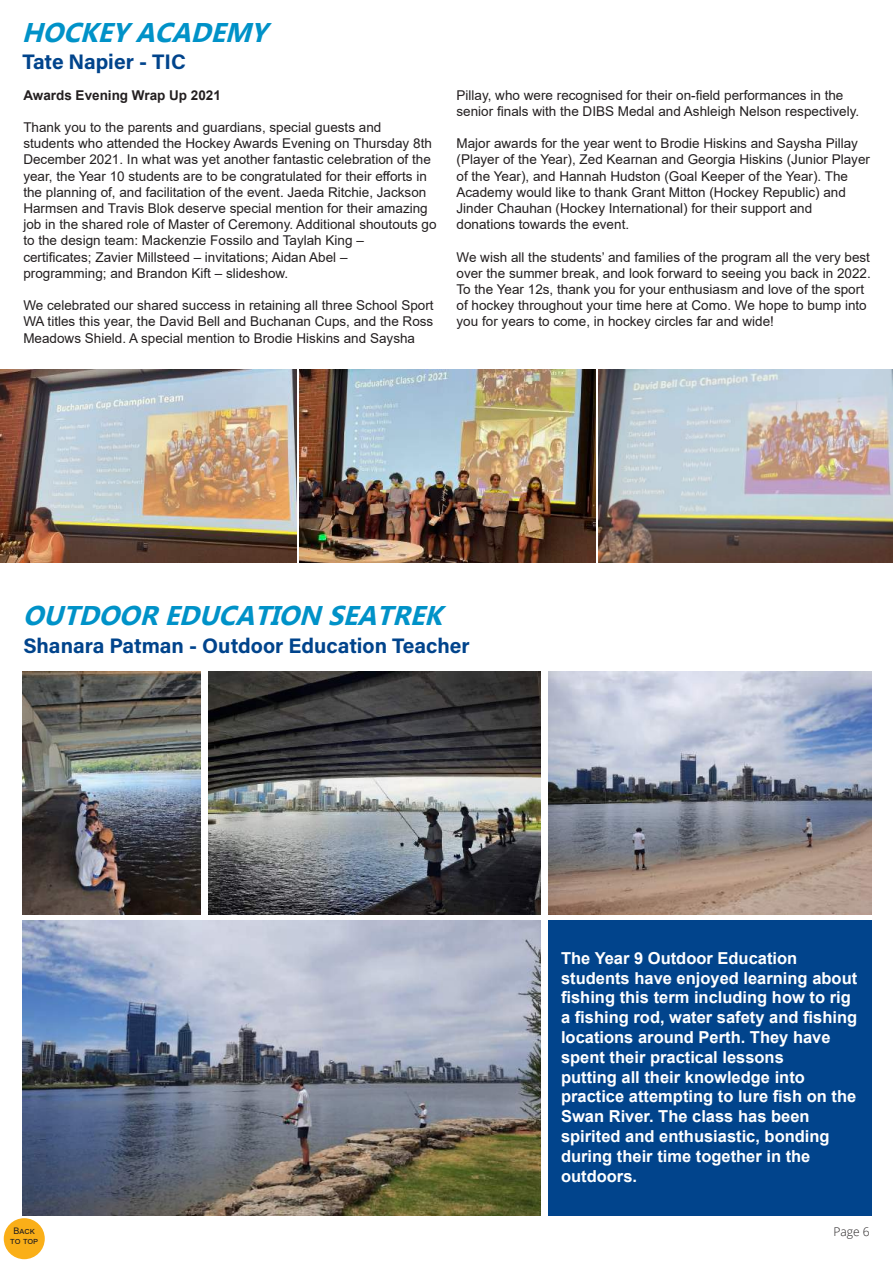
<style>
.page{position:relative;width:893px;height:1263px;background:#fff}
.page>*{position:absolute;margin:0;border:0;box-sizing:border-box;transform-origin:0 0}
.t1{font:italic 700 27px "Microsoft New Tai Lue";color:#0092c8}
.t2{font:21px "Acumin Variable Concept";letter-spacing:.05em;color:#01448c}
.t3{font:700 16.5px/19.8px "Arial";color:#fff}
.t4{font:13.5px/16.2px "Arial";color:#231f20}
.t5{font:700 13.5px "Arial";color:#231f20}
.t6{font:300 12px "Open Sans";color:#231f20}
.t7{font:9px "Arial";color:#231f20}
</style>
<div class="page">
<div style="left:4px;top:1218px;width:41px;height:41px;background:#faaf18;border-radius:50%"></div>
<div style="left:548px;top:921px;width:324px;height:295px;background:#01448c"></div>
<img style="left:208px;top:672px;width:333px;height:242px">
<img style="left:23px;top:672px;width:178px;height:242px">
<img style="left:548px;top:672px;width:324px;height:242px">
<img style="left:23px;top:921px;width:518px;height:295px">
<img style="left:0;top:370px;width:297px;height:193px">
<img style="left:299px;top:370px;width:297px;height:193px">
<img style="left:598px;top:370px;width:295px;height:193px">
<h1 class="t1" style="left:22px;top:17px;width:256px">HOCKEYACADEMY</h1>
<h2 class="t2" style="left:23px;top:47px;width:164px">Tate Napier - TIC</h2>
<p class="t5" style="left:23px;top:85px;width:199px">Awards Evening Wrap Up 2021</p>
<p class="t4" style="left:23px;top:119px;width:415px">Thank you to the parents and guardians, special guests and<br>students who attended the Hockey Awards Evening on Thursday 8th December 2021. In what was yet another fantastic celebration of the year, the Year 10 students are to be congratulated for their efforts in the planning of, and facilitation of the event. Jaeda Ritchie, Jackson Harmsen and Travis Blok deserve special mention for their amazing job in the shared role of Master of Ceremony. Additional shoutouts go to the design team: Mackenzie Fossilo and Taylah King –<br>certificates; Zavier Millsteed – invitations; Aidan Abel –<br>programming; and Brandon Kift – slideshow.</p>
<p class="t4" style="left:23px;top:297px;width:412px;text-align:justify">We celebrated our shared success in retaining all three School Sport WA titles this year, the David Bell and Buchanan Cups, and the Ross Meadows Shield. A special mention to Brodie Hiskins and Saysha</p>
<p class="t4" style="left:457px;top:87px;width:404px">Pillay, who were recognised for their on-field performances in the senior finals with the DIBS Medal and Ashleigh Nelson respectively.</p>
<p class="t4" style="left:457px;top:135px;width:415px">Major awards for the year went to Brodie Hiskins and Saysha Pillay (Player of the Year), Zed Kearnan and Georgia Hiskins (Junior Player of the Year), and Hannah Hudston (Goal Keeper of the Year). The Academy would like to thank Grant Mitton (Hockey Republic) and Jinder Chauhan (Hockey International) for their support and donations towards the event.</p>
<p class="t4" style="left:457px;top:249px;width:416px">We wish all the students’ and families of the program all the very best over the summer break, and look forward to seeing you back in 2022.<br>To the Year 12s, thank you for your enthusiasm and love of the sport of hockey throughout your time here at Como. We hope to bump into you for years to come, in hockey circles far and wide!</p>
<h1 class="t1" style="left:23px;top:600px;width:430px">OUTDOOR EDUCATION SEATREK</h1>
<h2 class="t2" style="left:23px;top:631px;width:446px">Shanara Patman - Outdoor Education Teacher</h2>
<p class="t3" style="left:561px;top:948px;width:298px">The Year 9 Outdoor Education students have enjoyed learning about fishing this term including how to rig a fishing rod, water safety and fishing locations around Perth. They have spent their practical lessons<br>putting all their knowledge into practice attempting to lure fish on the<br>Swan River. The class has been spirited and enthusiastic, bonding during their time together in the outdoors.</p>
<p class="t7" style="left:14px;top:1224px;width:22px">Back</p>
<p class="t6" style="left:833px;top:1223px;width:38px">Page 6</p>
<p class="t7" style="left:10px;top:1235px;width:29px">to top</p>
</div>
